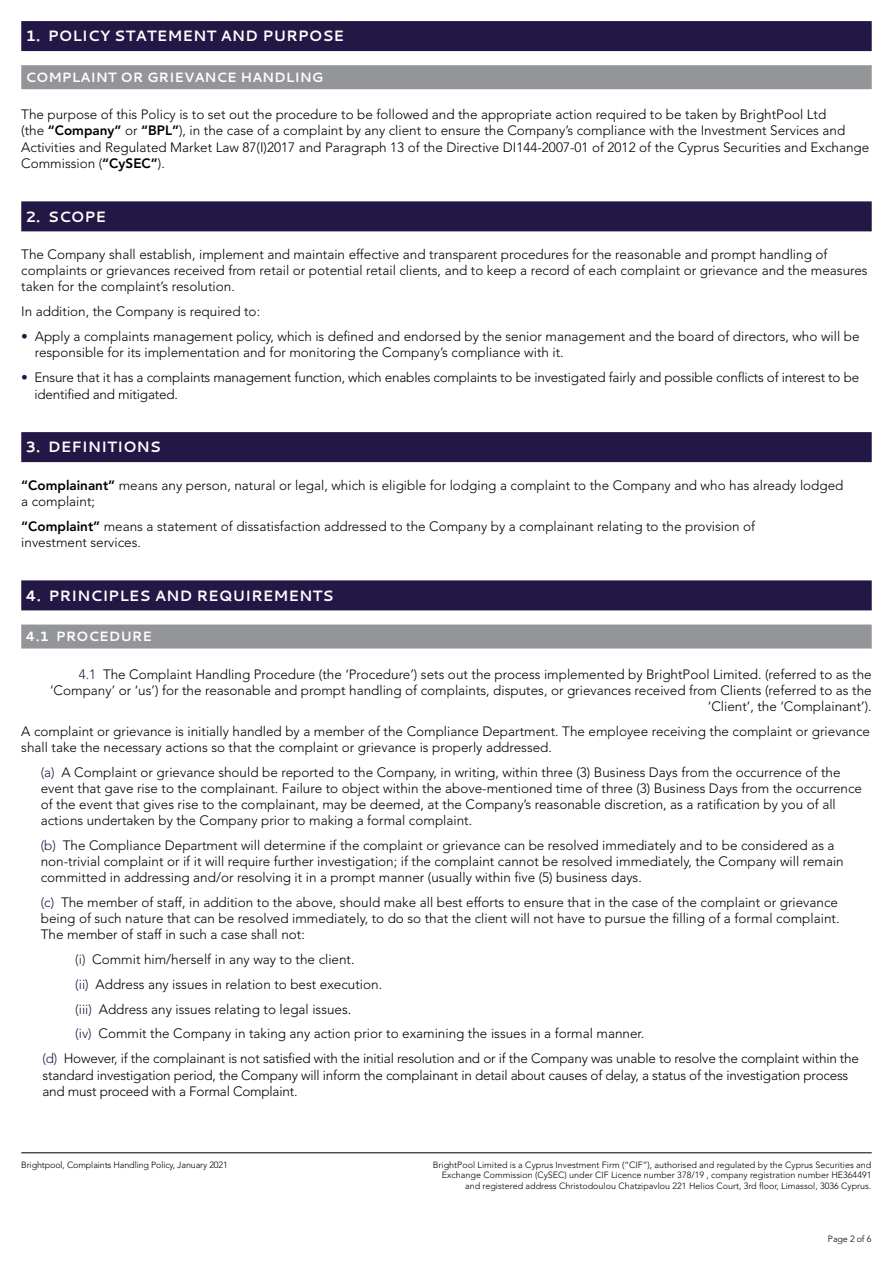
<style>
.page{position:relative;width:893px;height:1263px;background:#fff}
.page>*{position:absolute;margin:0;border:0;box-sizing:border-box;transform-origin:0 0}
.t1{font:700 15px "Cantarell";color:#fff}
.t2{font:300 13.5px/16.2px "Avenir LT Std";color:#000}
.t3{font:700 13.5px "Cantarell";color:#fff}
.t4{font:300 9px/10.5px "Avenir LT Std";color:#000;text-align:right}
.s1{font-weight:800}
.s2{color:#231845}
</style>
<div class="page">
<hr style="left:21px;top:1152px;width:851px;height:1px;background:#000">
<div style="left:21px;top:21px;width:851px;height:30px;background:#231845"></div>
<div style="left:21px;top:65px;width:851px;height:24px;background:#939598"></div>
<div style="left:21px;top:201px;width:851px;height:30px;background:#231845"></div>
<div style="left:21px;top:432px;width:851px;height:30px;background:#231845"></div>
<div style="left:21px;top:580px;width:851px;height:30px;background:#231845"></div>
<div style="left:21px;top:624px;width:851px;height:24px;background:#939598"></div>
<p class="t1" style="left:26px;top:25px;width:320px">1. POLICY STATEMENT AND PURPOSE</p>
<p class="t3" style="left:26px;top:68px;width:299px">COMPLAINT OR GRIEVANCE HANDLING</p>
<p class="t2" style="left:21px;top:107px;width:849px">The purpose of this Policy is to set out the procedure to be followed and the appropriate action required to be taken by BrightPool Ltd<br>(the <span class="s1">“Company”</span> or <span class="s1">“BPL”</span>), in the case of a complaint by any client to ensure the Company’s compliance with the Investment Services and Activities and Regulated Market Law 87(I)2017 and Paragraph 13 of the Directive DI144-2007-01 of 2012 of the Cyprus Securities and Exchange Commission (<span class="s1">“CySEC”</span>).</p>
<p class="t1" style="left:26px;top:206px;width:82px">2. SCOPE</p>
<p class="t2" style="left:21px;top:246px;width:848px">The Company shall establish, implement and maintain effective and transparent procedures for the reasonable and prompt handling of complaints or grievances received from retail or potential retail clients, and to keep a record of each complaint or grievance and the measures taken for the complaint’s resolution.</p>
<p class="t2" style="left:21px;top:303px;width:240px">In addition, the Company is required to:</p>
<p class="t2" style="left:35px;top:328px;width:826px;text-indent:-13px"><span class="s2">•</span> Apply a complaints management policy, which is defined and endorsed by the senior management and the board of directors, who will be responsible for its implementation and for monitoring the Company’s compliance with it.</p>
<p class="t2" style="left:34px;top:369px;width:826px;text-indent:-13px"><span class="s2">•</span> Ensure that it has a complaints management function, which enables complaints to be investigated fairly and possible conflicts of interest to be identified and mitigated.</p>
<p class="t1" style="left:26px;top:436px;width:137px">3. DEFINITIONS</p>
<p class="t2" style="left:21px;top:477px;width:824px"><span class="s1">“Complainant”</span> means any person, natural or legal, which is eligible for lodging a complaint to the Company and who has already lodged a complaint;</p>
<p class="t2" style="left:21px;top:518px;width:735px"><span class="s1">“Complaint”</span> means a statement of dissatisfaction addressed to the Company by a complainant relating to the provision of investment services.</p>
<p class="t1" style="left:26px;top:585px;width:310px">4. PRINCIPLES AND REQUIREMENTS</p>
<p class="t3" style="left:26px;top:627px;width:128px">4.1 PROCEDURE</p>
<p class="t2" style="left:50px;top:666px;width:823px;text-align:right"><span class="s2">4.1</span> The Complaint Handling Procedure (the ‘Procedure’) sets out the process implemented by BrightPool Limited. (referred to as the ‘Company’ or ‘us’) for the reasonable and prompt handling of complaints, disputes, or grievances received from Clients (referred to as the ‘Client’, the ‘Complainant’).</p>
<p class="t2" style="left:21px;top:723px;width:850px">A complaint or grievance is initially handled by a member of the Compliance Department. The employee receiving the complaint or grievance shall take the necessary actions so that the complaint or grievance is properly addressed.</p>
<p class="t2" style="left:41px;top:764px;width:823px"><span class="s2">(a)</span> A Complaint or grievance should be reported to the Company, in writing, within three (3) Business Days from the occurrence of the event that gave rise to the complainant. Failure to object within the above-mentioned time of three (3) Business Days from the occurrence of the event that gives rise to the complainant, may be deemed, at the Company’s reasonable discretion, as a ratification by you of all actions undertaken by the Company prior to making a formal complaint.</p>
<p class="t2" style="left:41px;top:837px;width:805px"><span class="s2">(b)</span> The Compliance Department will determine if the complaint or grievance can be resolved immediately and to be considered as a non-trivial complaint or if it will require further investigation; if the complaint cannot be resolved immediately, the Company will remain committed in addressing and/or resolving it in a prompt manner (usually within five (5) business days.</p>
<p class="t2" style="left:41px;top:894px;width:800px;text-align:justify"><span class="s2">(c)</span> The member of staff, in addition to the above, should make all best efforts to ensure that in the case of the complaint or grievance being of such nature that can be resolved immediately, to do so that the client will not have to pursue the filling of a formal complaint.<br>The member of staff in such a case shall not:</p>
<p class="t2" style="left:75px;top:951px;width:281px"><span class="s2">(i)</span> Commit him/herself in any way to the client.</p>
<p class="t2" style="left:75px;top:976px;width:308px"><span class="s2">(ii)</span> Address any issues in relation to best execution.</p>
<p class="t2" style="left:75px;top:1001px;width:278px"><span class="s2">(iii)</span> Address any issues relating to legal issues.</p>
<p class="t2" style="left:75px;top:1025px;width:571px"><span class="s2">(iv)</span> Commit the Company in taking any action prior to examining the issues in a formal manner.</p>
<p class="t2" style="left:43px;top:1050px;width:818px"><span class="s2">(d)</span> However, if the complainant is not satisfied with the initial resolution and or if the Company was unable to resolve the complaint within the</p>
<p class="t2" style="left:43px;top:1067px;width:807px">standard investigation period, the Company will inform the complainant in detail about causes of delay, a status of the investigation process and must proceed with a Formal Complaint.</p>
<p class="t4" style="left:21px;top:1159px;width:208px">Brightpool, Complaints Handling Policy, January 2021</p>
<p class="t4" style="left:433px;top:1159px;width:440px">BrightPool Limited is a Cyprus Investment Firm (“CIF”), authorised and regulated by the Cyprus Securities and<br>Exchange Commission (CySEC) under CIF Licence number 378/19 , company registration number HE364491 and registered address Christodoulou Chatzipavlou 221 Helios Court, 3rd floor, Limassol, 3036 Cyprus.</p>
<p class="t4" style="left:828px;top:1233px;width:45px">Page 2 of 6</p>
</div>
